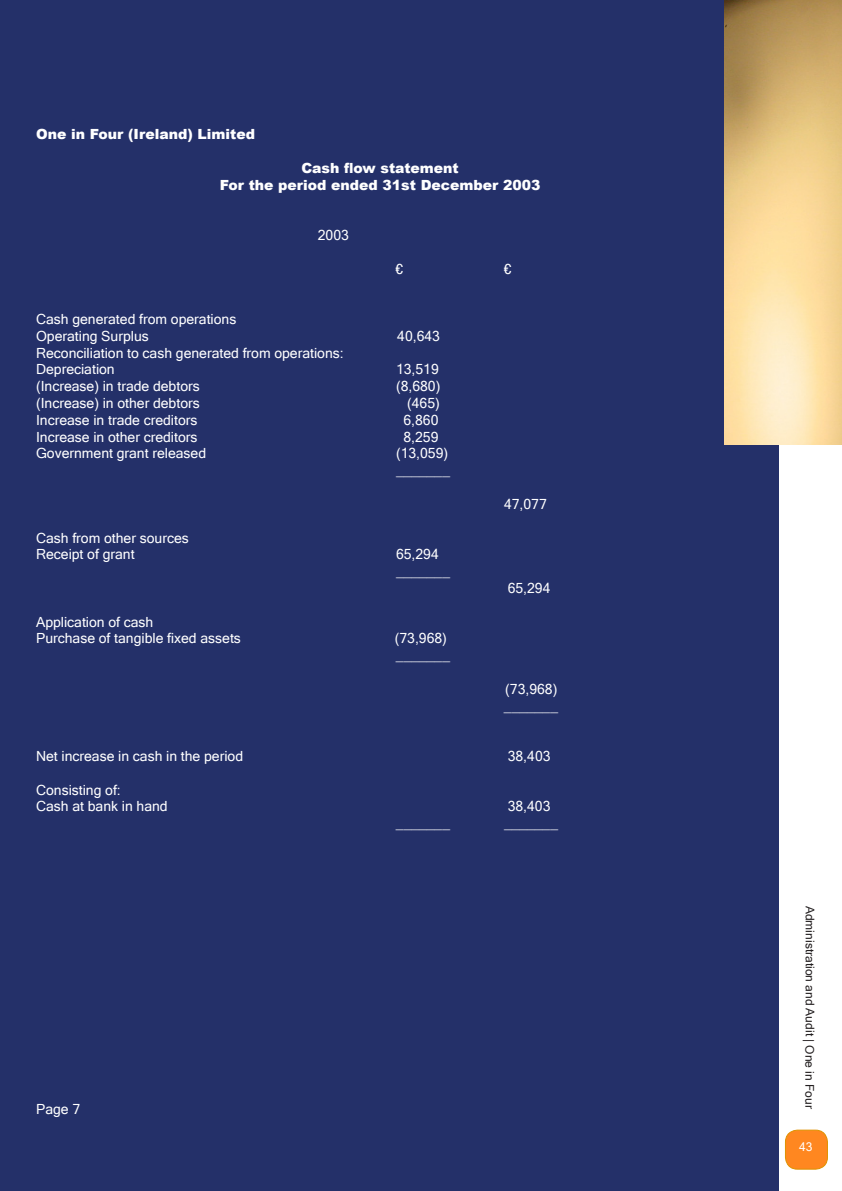
<style>
.page{position:relative;width:842px;height:1191px;background:#fff}
.page>*{position:absolute;margin:0;border:0;box-sizing:border-box;transform-origin:0 0}
.t1{font:14px/16.8px "Microsoft Sans Serif";color:#fff}
.t2{font:900 14px/16.8px "Arial";color:#fff;text-align:center}
.t3{font:12px "Microsoft Sans Serif";color:#231f20}
.t4{font:12px "Microsoft Sans Serif";color:#fff}
</style>
<div class="page">
<div style="left:0;top:0;width:778px;height:1191px;background:#243069"></div>
<img style="left:724px;top:0;width:118px;height:444px">
<svg style="left:784px;top:1129px;width:44px;height:40px;background:#fc9434"></svg>
<p class="t2" style="left:36px;top:125px;width:221px">One in Four (Ireland) Limited</p>
<p class="t2" style="left:220px;top:159px;width:322px">Cash flow statement<br>For the period ended 31st December 2003</p>
<p class="t1" style="left:318px;top:227px;width:33px">2003</p>
<p class="t1" style="left:396px;top:260px;width:9px">€</p>
<p class="t1" style="left:504px;top:260px;width:9px">€</p>
<p class="t1" style="left:36px;top:311px;width:202px">Cash generated from operations<br>Operating Surplus</p>
<p class="t1" style="left:397px;top:327px;width:44px">40,643</p>
<p class="t1" style="left:36px;top:344px;width:309px">Reconciliation to cash generated from operations:<br>Depreciation</p>
<p class="t1" style="left:396px;top:361px;width:44px">13,519</p>
<p class="t1" style="left:36px;top:378px;width:165px">(Increase) in trade debtors</p>
<p class="t1" style="left:396px;top:378px;width:46px">(8,680)</p>
<p class="t1" style="left:36px;top:395px;width:165px">(Increase) in other debtors</p>
<p class="t1" style="left:407px;top:395px;width:34px">(465)</p>
<p class="t1" style="left:36px;top:411px;width:163px">Increase in trade creditors</p>
<p class="t1" style="left:403px;top:411px;width:37px">6,860</p>
<p class="t1" style="left:36px;top:428px;width:163px">Increase in other creditors</p>
<p class="t1" style="left:403px;top:428px;width:37px">8,259</p>
<p class="t1" style="left:36px;top:445px;width:172px">Government grant released</p>
<p class="t1" style="left:396px;top:445px;width:56px">(13,059) _______</p>
<p class="t1" style="left:36px;top:529px;width:154px">Cash from other sources<br>Receipt of grant</p>
<p class="t1" style="left:36px;top:613px;width:206px">Application of cash<br>Purchase of tangible fixed assets</p>
<p class="t1" style="left:396px;top:546px;width:56px">65,294 _______</p>
<p class="t1" style="left:395px;top:630px;width:57px">(73,968) _______</p>
<p class="t1" style="left:504px;top:495px;width:44px">47,077</p>
<p class="t1" style="left:508px;top:579px;width:44px">65,294</p>
<p class="t1" style="left:504px;top:680px;width:56px">(73,968) _______</p>
<p class="t1" style="left:36px;top:747px;width:209px">Net increase in cash in the period</p>
<p class="t1" style="left:508px;top:747px;width:44px">38,403</p>
<p class="t1" style="left:36px;top:781px;width:133px">Consisting of:<br>Cash at bank in hand</p>
<p class="t1" style="left:508px;top:798px;width:44px">38,403</p>
<p class="t1" style="left:36px;top:1100px;width:46px">Page 7</p>
<p class="t1" style="left:396px;top:815px;width:56px">_______</p>
<p class="t1" style="left:504px;top:815px;width:56px">_______</p>
<p class="t3" style="left:817px;top:905px;width:204px;rotate:90deg">Administration and Audit | One in Four</p>
<p class="t4" style="left:799px;top:1140px;width:15px">43</p>
</div>
